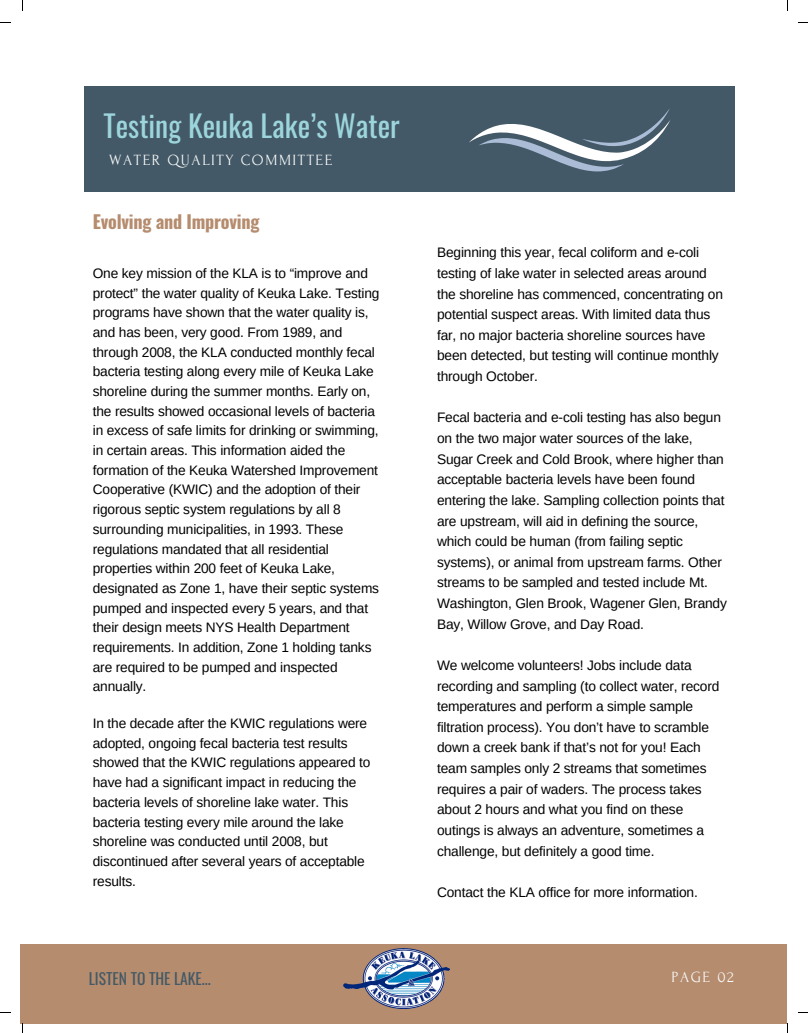
<style>
.page{position:relative;width:808px;height:1033px;background:#fff}
.page>*{position:absolute;margin:0;border:0;box-sizing:border-box;transform-origin:0 0}
.t1{font:29.75px "Oswald";color:#9dd5dd}
.t2{font:700 18.12px "Oswald";letter-spacing:-.01em;color:#b58c6e}
.t3{font:15.5px "Forum";letter-spacing:.1em;color:#fafafa}
.t4{font:15.5px "Oswald";color:#435967}
.t5{font:13.75px/19.8px "Arimo";letter-spacing:-.01em;color:#000}
</style>
<div class="page">
<div style="left:21px;top:944px;width:765px;height:79px;background:#b58c6e"></div>
<img style="left:343px;top:948px;width:106px;height:60px">
<div style="left:84px;top:86px;width:650px;height:105px;background:#435967"></div>
<svg style="left:469px;top:109px;width:201px;height:62px"></svg>
<h3 class="t1" style="left:103px;top:103px;width:298px">Testing Keuka Lake’s Water</h3>
<p class="t3" style="left:109px;top:152px;width:225px">WATER QUALITY COMMITTEE</p>
<p class="t2" style="left:93px;top:207px;width:168px">Evolving and Improving</p>
<p class="t5" style="left:93px;top:263px;width:288px">One key mission of the KLA is to “improve and protect” the water quality of Keuka Lake. Testing programs have shown that the water quality is, and has been, very good. From 1989, and through 2008, the KLA conducted monthly fecal bacteria testing along every mile of Keuka Lake shoreline during the summer months. Early on, the results showed occasional levels of bacteria in excess of safe limits for drinking or swimming, in certain areas. This information aided the formation of the Keuka Watershed Improvement Cooperative (KWIC) and the adoption of their rigorous septic system regulations by all 8 surrounding municipalities, in 1993. These regulations mandated that all residential properties within 200 feet of Keuka Lake, designated as Zone 1, have their septic systems pumped and inspected every 5 years, and that their design meets NYS Health Department requirements. In addition, Zone 1 holding tanks are required to be pumped and inspected annually.</p>
<p class="t5" style="left:93px;top:713px;width:279px">In the decade after the KWIC regulations were adopted, ongoing fecal bacteria test results showed that the KWIC regulations appeared to have had a significant impact in reducing the bacteria levels of shoreline lake water. This bacteria testing every mile around the lake shoreline was conducted until 2008, but discontinued after several years of acceptable results.</p>
<p class="t5" style="left:437px;top:242px;width:287px;line-height:20.6px">Beginning this year, fecal coliform and e-coli testing of lake water in selected areas around the shoreline has commenced, concentrating on potential suspect areas. With limited data thus far, no major bacteria shoreline sources have been detected, but testing will continue monthly through October.</p>
<p class="t5" style="left:437px;top:407px;width:291px;line-height:20.6px">Fecal bacteria and e-coli testing has also begun on the two major water sources of the lake, Sugar Creek and Cold Brook, where higher than acceptable bacteria levels have been found entering the lake. Sampling collection points that are upstream, will aid in defining the source, which could be human (from failing septic systems), or animal from upstream farms. Other streams to be sampled and tested include Mt.<br>Washington, Glen Brook, Wagener Glen, Brandy Bay, Willow Grove, and Day Road.</p>
<p class="t5" style="left:437px;top:655px;width:284px;line-height:20.6px">We welcome volunteers! Jobs include data recording and sampling (to collect water, record temperatures and perform a simple sample filtration process). You don’t have to scramble down a creek bank if that’s not for you! Each team samples only 2 streams that sometimes requires a pair of waders. The process takes about 2 hours and what you find on these outings is always an adventure, sometimes a challenge, but definitely a good time.</p>
<h2 class="t5" style="left:437px;top:882px;width:262px">Contact the KLA office for more information.</h2>
<h1 class="t4" style="left:89px;top:966px;width:123px">LISTEN TO THE LAKE...</h1>
<h2 class="t3" style="left:671px;top:968px;width:64px">PAGE 02</h2>
</div>
